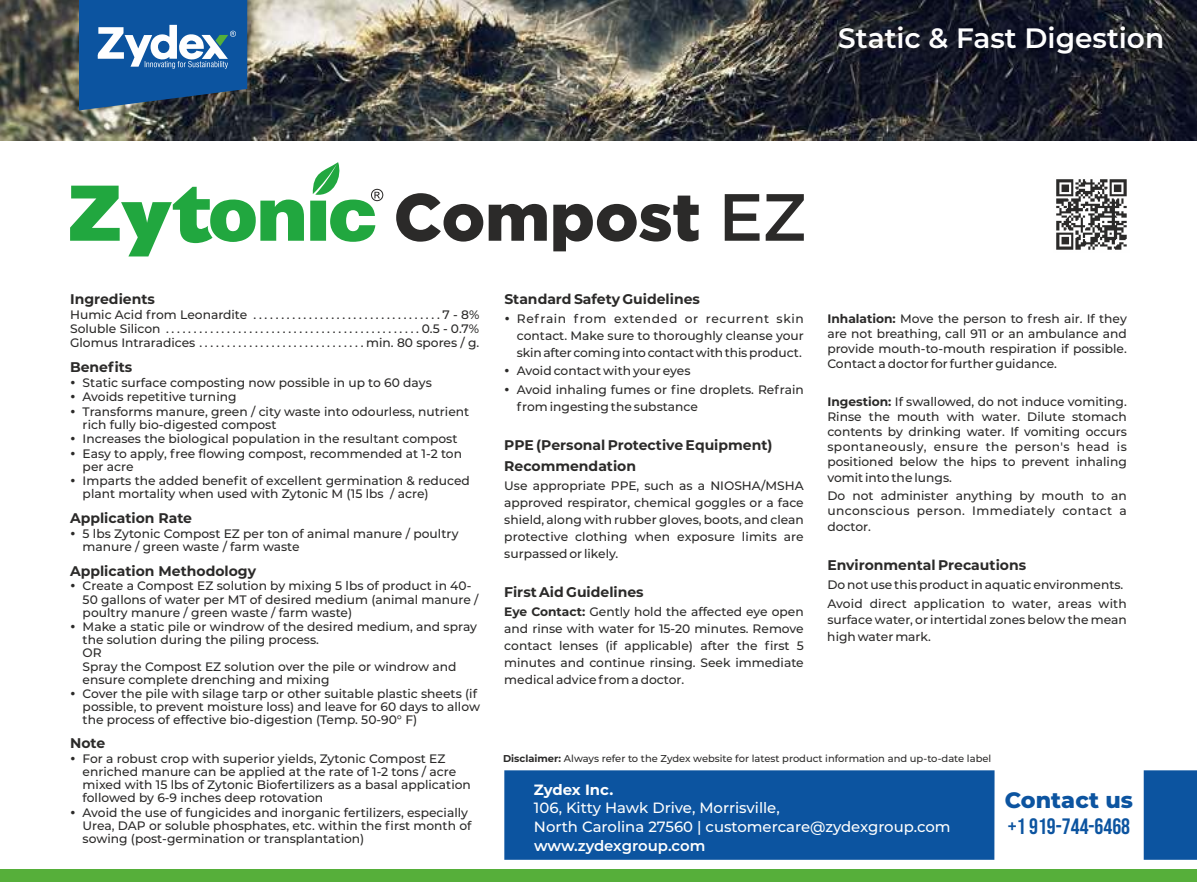
<style>
.page{position:relative;width:1197px;height:882px;background:#fff}
.page>*{position:absolute;margin:0;border:0;box-sizing:border-box;transform-origin:0 0}
.t1{font:900 66.67px "Gotham";color:#2b2a29}
.t2{font:600 28px "Montserrat";color:#fefefe}
.t3{font:22.22px "Bebas Neue";color:#0c54a0}
.t4{font:800 22.22px "Montserrat";color:#0c54a0}
.t5{font:500 14.88px/18.4px "Montserrat";color:#fefefe}
.t6{font:600 14.88px "Montserrat";letter-spacing:-.01em;color:#fefefe}
.t7{font:700 14.88px "Montserrat";letter-spacing:-.005em;color:#fefefe}
.t8{font:700 14px/21.2px "Montserrat";color:#2b2a29}
.t9{font:500 12.25px/13.1px "Montserrat";color:#2b2a29}
.t10{font:500 9.97px "Montserrat";color:#2b2a29}
.s1{font-weight:500}
.s2{font-weight:700}
</style>
<div class="page">
<div style="left:0;top:869px;width:1197px;height:13px;background:#56af3a"></div>
<img style="left:0;top:0;width:1197px;height:141px">
<svg style="left:79px;top:0;width:168px;height:110px;background:#2f68a2"></svg>
<img style="left:1056px;top:179px;width:71px;height:71px">
<div style="left:504px;top:770px;width:491px;height:90px;background:#0c54a0"></div>
<div style="left:1144px;top:770px;width:53px;height:90px;background:#0c54a0"></div>
<svg style="left:70px;top:162px;width:313px;height:94px"></svg>
<h2 class="t2" style="left:838px;top:21px;width:328px">Static &amp; Fast Digestion</h2>
<h1 class="t1" style="left:394px;top:192px;width:416px">Compost <span class="s1">EZ</span></h1>
<p class="t8" style="left:70px;top:288px;width:86px">Ingredients</p>
<p class="t9" style="left:70px;top:307px;width:411px;line-height:14.3px;text-align:justify">Humic Acid from Leonardite ..................................7 - 8% Soluble Silicon ..............................................0.5 - 0.7% Glomus Intraradices ..............................min. 80 spores / g.</p>
<p class="t8" style="left:70px;top:357px;width:64px">Benefits</p>
<p class="t9" style="left:83px;top:375px;width:388px;line-height:14.3px">Static surface composting now possible in up to 60 days<br>Avoids repetitive turning<br>Transforms manure, green / city waste into odourless, nutrient</p>
<p class="t9" style="left:83px;top:417px;width:381px;line-height:14.3px">rich fully bio-digested compost<br>Increases the biological population in the resultant compost<br>Easy to apply, free flowing compost, recommended at 1-2 ton</p>
<p class="t9" style="left:83px;top:459px;width:389px;line-height:14.3px">per acre<br>Imparts the added benefit of excellent germination &amp; reduced</p>
<p class="t9" style="left:83px;top:487px;width:348px">plant mortality when used with Zytonic M (15 lbs / acre)</p>
<p class="t8" style="left:70px;top:507px;width:124px">Application Rate</p>
<p class="t9" style="left:83px;top:527px;width:377px">5 lbs Zytonic Compost EZ per ton of animal manure / poultry manure / green waste / farm waste</p>
<p class="t8" style="left:70px;top:560px;width:188px">Application Methodology</p>
<p class="t9" style="left:83px;top:579px;width:397px">Create a Compost EZ solution by mixing 5 lbs of product in 40-<br>50 gallons of water per MT of desired medium (animal manure / poultry manure / green waste / farm waste)</p>
<p class="t9" style="left:83px;top:620px;width:396px">Make a static pile or windrow of the desired medium, and spray the solution during the piling process.<br>OR<br>Spray the Compost EZ solution over the pile or windrow and ensure complete drenching and mixing</p>
<p class="t9" style="left:83px;top:687px;width:399px">Cover the pile with silage tarp or other suitable plastic sheets (if possible, to prevent moisture loss) and leave for 60 days to allow the process of effective bio-digestion (Temp. 50-90° F)</p>
<p class="t8" style="left:70px;top:733px;width:37px">Note</p>
<p class="t9" style="left:83px;top:752px;width:390px">For a robust crop with superior yields, Zytonic Compost EZ enriched manure can be applied at the rate of 1-2 tons / acre mixed with 15 lbs of Zytonic Biofertilizers as a basal application followed by 6-9 inches deep rotovation</p>
<p class="t9" style="left:83px;top:806px;width:390px">Avoid the use of fungicides and inorganic fertilizers, especially<br>Urea, DAP or soluble phosphates, etc. within the first month of sowing (post-germination or transplantation)</p>
<p class="t8" style="left:504px;top:288px;width:197px">Standard Safety Guidelines</p>
<p class="t9" style="left:517px;top:310px;width:288px;line-height:17px;text-align:justify">Refrain from extended or recurrent skin contact. Make sure to thoroughly cleanse your skinaftercomingintocontactwiththis product.</p>
<p class="t9" style="left:517px;top:362px;width:288px;line-height:18.6px">Avoid contact with your eyes<br>Avoid inhaling fumes or fine droplets. Refrain</p>
<p class="t9" style="left:517px;top:400px;width:183px">from ingesting the substance</p>
<p class="t8" style="left:504px;top:434px;width:270px">PPE (Personal Protective Equipment)<br>Recommendation</p>
<p class="t9" style="left:504px;top:478px;width:301px;line-height:17px;text-align:justify">Use appropriate PPE, such as a NIOSHA/MSHA approved respirator, chemical goggles or a face shield, along with rubber gloves, boots, and clean protective clothing when exposure limits are surpassed or likely.</p>
<p class="t8" style="left:504px;top:582px;width:141px">First Aid Guidelines</p>
<p class="t9" style="left:504px;top:603px;width:301px;line-height:17px;text-align:justify"><span class="s2">Eye Contact:</span> Gently hold the affected eye open and rinse with water for 15-20 minutes. Remove contact lenses (if applicable) after the first 5 minutes and continue rinsing. Seek immediate medical advice from a doctor.</p>
<p class="t9" style="left:827px;top:311px;width:301px;line-height:15.2px;text-align:justify"><span class="s2">Inhalation:</span> Move the person to fresh air. If they are not breathing, call 911 or an ambulance and provide mouth-to-mouth respiration if possible.<br>Contact a doctor for further guidance.</p>
<p class="t9" style="left:827px;top:394px;width:301px;line-height:15.2px;text-align:justify"><span class="s2">Ingestion:</span> If swallowed, do not induce vomiting.<br>Rinse the mouth with water. Dilute stomach contents by drinking water. If vomiting occurs spontaneously, ensure the person's head is positioned below the hips to prevent inhaling vomit into the lungs.</p>
<p class="t9" style="left:827px;top:488px;width:301px;line-height:15.2px;text-align:justify">Do not administer anything by mouth to an unconscious person. Immediately contact a doctor.</p>
<p class="t8" style="left:827px;top:554px;width:200px">Environmental Precautions</p>
<p class="t9" style="left:827px;top:575px;width:301px;line-height:18.6px">Do not use this product in aquatic environments.<br>Avoid direct application to water, areas with</p>
<p class="t9" style="left:827px;top:612px;width:301px;line-height:17px">surface water, or intertidal zones below the mean high water mark.</p>
<p class="t10" style="left:503px;top:753px;width:490px"><span class="s2">Disclaimer:</span> Always refer to the Zydex website for latest product information and up-to-date label</p>
<p class="t7" style="left:534px;top:780px;width:81px">Zydex Inc.</p>
<p class="t5" style="left:534px;top:799px;width:418px">106, Kitty Hawk Drive, Morrisville,<br>North Carolina 27560 | customercare@zydexgroup.com</p>
<p class="t6" style="left:534px;top:837px;width:173px">www.zydexgroup.com</p>
<h3 class="t4" style="left:1005px;top:787px;width:130px">Contact us</h3>
<h3 class="t3" style="left:1008px;top:814px;width:124px">+1 919-744-6468</h3>
</div>
